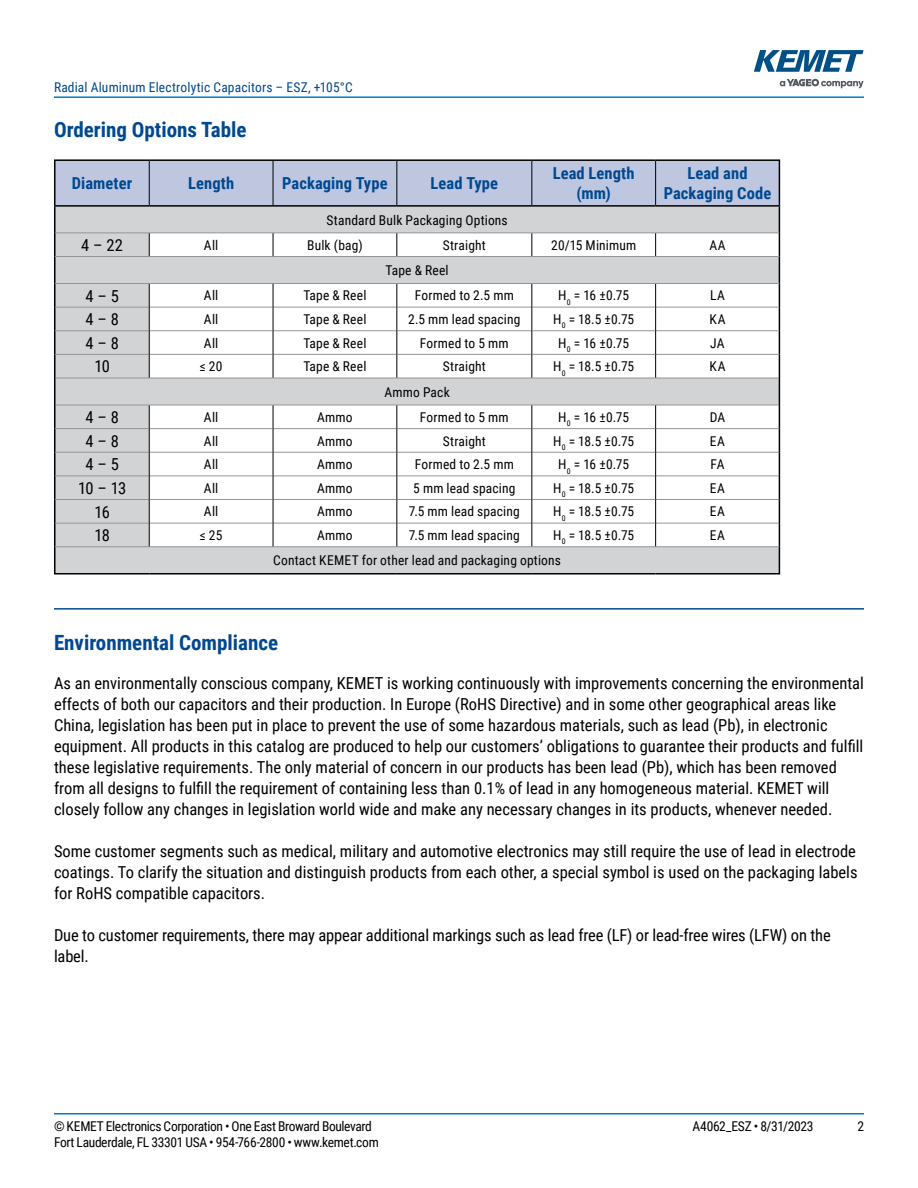
<style>
.page{position:relative;width:918px;height:1188px;background:#fff}
.page>*{position:absolute;margin:0;border:0;box-sizing:border-box;transform-origin:0 0}
.t1{font:700 21px "Roboto Condensed";color:#004990}
.t2{font:16.5px/21px "Roboto Condensed";color:#000}
.t3{font:700 16.5px/19.8px "Roboto Condensed";letter-spacing:.005em;color:#004990;text-align:center}
.t4{font:13.5px "Roboto Condensed";letter-spacing:.01em;color:#000}
.t5{font:13.5px "Roboto Condensed";letter-spacing:-.025em;color:#000}
.t6{font:13.5px "Roboto Condensed";letter-spacing:.01em;color:#004990}
.t7{font:13.5px "Roboto Condensed";letter-spacing:-.02em;color:#000}
</style>
<div class="page">
<hr style="left:54px;top:1113px;width:810px;height:2px;background:#007dc3">
<hr style="left:54px;top:96px;width:810px;height:2px;background:#007dc3">
<svg style="left:780px;top:79px;width:84px;height:9px"></svg>
<svg style="left:754px;top:50px;width:110px;height:22px"></svg>
<hr style="left:54px;top:608px;width:810px;height:2px;background:#004990">
<hr style="left:54px;top:205px;width:95px;height:2px;background:#000">
<hr style="left:54px;top:573px;width:95px;height:2px;background:#000">
<hr style="left:149px;top:573px;width:124px;height:2px;background:#000">
<hr style="left:273px;top:573px;width:124px;height:2px;background:#000">
<hr style="left:397px;top:573px;width:135px;height:2px;background:#000">
<hr style="left:532px;top:573px;width:124px;height:2px;background:#000">
<hr style="left:656px;top:573px;width:124px;height:2px;background:#000">
<hr style="left:54px;top:159px;width:95px;height:2px;background:#000">
<hr style="left:54px;top:161px;width:2px;height:44px;background:#000">
<hr style="left:149px;top:159px;width:124px;height:2px;background:#000">
<hr style="left:273px;top:159px;width:124px;height:2px;background:#000">
<hr style="left:397px;top:159px;width:135px;height:2px;background:#000">
<hr style="left:532px;top:159px;width:124px;height:2px;background:#000">
<hr style="left:656px;top:159px;width:124px;height:2px;background:#000">
<hr style="left:54px;top:207px;width:2px;height:26px;background:#000">
<hr style="left:54px;top:233px;width:2px;height:24px;background:#000">
<hr style="left:54px;top:257px;width:2px;height:27px;background:#000">
<hr style="left:54px;top:284px;width:2px;height:23px;background:#000">
<hr style="left:54px;top:307px;width:2px;height:24px;background:#000">
<hr style="left:54px;top:331px;width:2px;height:23px;background:#000">
<hr style="left:54px;top:354px;width:2px;height:24px;background:#000">
<hr style="left:54px;top:378px;width:2px;height:27px;background:#000">
<hr style="left:54px;top:405px;width:2px;height:24px;background:#000">
<hr style="left:54px;top:429px;width:2px;height:23px;background:#000">
<hr style="left:54px;top:452px;width:2px;height:24px;background:#000">
<hr style="left:54px;top:476px;width:2px;height:24px;background:#000">
<hr style="left:54px;top:500px;width:2px;height:23px;background:#000">
<hr style="left:54px;top:523px;width:2px;height:24px;background:#000">
<hr style="left:54px;top:547px;width:2px;height:26px;background:#000">
<svg style="left:55px;top:160px;width:725px;height:413px"></svg>
<p class="t6" style="left:54px;top:78px;width:300px">Radial Aluminum Electrolytic Capacitors – ESZ, +105°C</p>
<p class="t1" style="left:54px;top:115px;width:194px">Ordering Options Table</p>
<p class="t3" style="left:72px;top:173px;width:62px">Diameter</p>
<p class="t3" style="left:188px;top:173px;width:48px">Length</p>
<p class="t3" style="left:282px;top:173px;width:107px">Packaging Type</p>
<p class="t3" style="left:431px;top:173px;width:69px">Lead Type</p>
<p class="t3" style="left:553px;top:163px;width:83px">Lead Length (mm)</p>
<p class="t3" style="left:664px;top:163px;width:109px">Lead and<br>Packaging Code</p>
<p class="t4" style="left:326px;top:210px;width:183px">Standard Bulk Packaging Options</p>
<p class="t2" style="left:81px;top:234px;width:43px">4 – 22</p>
<p class="t4" style="left:204px;top:235px;width:16px">All</p>
<p class="t4" style="left:307px;top:235px;width:57px">Bulk (bag)</p>
<p class="t4" style="left:443px;top:235px;width:45px">Straight</p>
<p class="t4" style="left:551px;top:235px;width:87px">20/15 Minimum</p>
<p class="t4" style="left:709px;top:235px;width:18px">AA</p>
<p class="t4" style="left:386px;top:261px;width:65px">Tape &amp; Reel</p>
<p class="t2" style="left:86px;top:285px;width:35px">4 – 5</p>
<p class="t4" style="left:204px;top:286px;width:16px">All</p>
<p class="t4" style="left:303px;top:286px;width:65px">Tape &amp; Reel</p>
<p class="t4" style="left:415px;top:286px;width:101px">Formed to 2.5 mm</p>
<p class="t4" style="left:558px;top:286px;width:72px">H<sub>0</sub> = 16 ±0.75</p>
<p class="t4" style="left:710px;top:286px;width:16px">LA</p>
<p class="t2" style="left:86px;top:308px;width:35px">4 – 8</p>
<p class="t4" style="left:204px;top:310px;width:16px">All</p>
<p class="t4" style="left:303px;top:310px;width:65px">Tape &amp; Reel</p>
<p class="t4" style="left:408px;top:310px;width:114px">2.5 mm lead spacing</p>
<p class="t4" style="left:553px;top:310px;width:83px">H<sub>0</sub> = 18.5 ±0.75</p>
<p class="t4" style="left:710px;top:310px;width:17px">KA</p>
<p class="t2" style="left:86px;top:332px;width:35px">4 – 8</p>
<p class="t4" style="left:204px;top:333px;width:16px">All</p>
<p class="t4" style="left:303px;top:333px;width:65px">Tape &amp; Reel</p>
<p class="t4" style="left:420px;top:333px;width:90px">Formed to 5 mm</p>
<p class="t4" style="left:558px;top:333px;width:72px">H<sub>0</sub> = 16 ±0.75</p>
<p class="t4" style="left:710px;top:333px;width:16px">JA</p>
<p class="t2" style="left:94px;top:355px;width:17px">10</p>
<p class="t4" style="left:200px;top:357px;width:24px">≤ 20</p>
<p class="t4" style="left:303px;top:357px;width:65px">Tape &amp; Reel</p>
<p class="t4" style="left:443px;top:357px;width:45px">Straight</p>
<p class="t4" style="left:553px;top:357px;width:83px">H<sub>0</sub> = 18.5 ±0.75</p>
<p class="t4" style="left:710px;top:357px;width:17px">KA</p>
<p class="t4" style="left:384px;top:382px;width:67px">Ammo Pack</p>
<p class="t2" style="left:86px;top:406px;width:35px">4 – 8</p>
<p class="t4" style="left:204px;top:408px;width:16px">All</p>
<p class="t4" style="left:317px;top:408px;width:37px">Ammo</p>
<p class="t4" style="left:420px;top:408px;width:90px">Formed to 5 mm</p>
<p class="t4" style="left:558px;top:408px;width:72px">H<sub>0</sub> = 16 ±0.75</p>
<p class="t4" style="left:710px;top:408px;width:17px">DA</p>
<p class="t2" style="left:86px;top:430px;width:35px">4 – 8</p>
<p class="t4" style="left:204px;top:431px;width:16px">All</p>
<p class="t4" style="left:317px;top:431px;width:37px">Ammo</p>
<p class="t4" style="left:443px;top:431px;width:45px">Straight</p>
<p class="t4" style="left:553px;top:431px;width:83px">H<sub>0</sub> = 18.5 ±0.75</p>
<p class="t4" style="left:710px;top:431px;width:17px">EA</p>
<p class="t2" style="left:86px;top:453px;width:35px">4 – 5</p>
<p class="t4" style="left:204px;top:455px;width:16px">All</p>
<p class="t4" style="left:317px;top:455px;width:37px">Ammo</p>
<p class="t4" style="left:415px;top:455px;width:101px">Formed to 2.5 mm</p>
<p class="t4" style="left:558px;top:455px;width:72px">H<sub>0</sub> = 16 ±0.75</p>
<p class="t4" style="left:711px;top:455px;width:16px">FA</p>
<p class="t2" style="left:78px;top:477px;width:50px">10 – 13</p>
<p class="t4" style="left:204px;top:478px;width:16px">All</p>
<p class="t4" style="left:317px;top:478px;width:37px">Ammo</p>
<p class="t4" style="left:413px;top:478px;width:104px">5 mm lead spacing</p>
<p class="t4" style="left:553px;top:478px;width:83px">H<sub>0</sub> = 18.5 ±0.75</p>
<p class="t4" style="left:710px;top:478px;width:17px">EA</p>
<p class="t2" style="left:94px;top:501px;width:17px">16</p>
<p class="t4" style="left:204px;top:502px;width:16px">All</p>
<p class="t4" style="left:317px;top:502px;width:37px">Ammo</p>
<p class="t4" style="left:409px;top:502px;width:113px">7.5 mm lead spacing</p>
<p class="t4" style="left:553px;top:502px;width:83px">H<sub>0</sub> = 18.5 ±0.75</p>
<p class="t4" style="left:710px;top:502px;width:17px">EA</p>
<p class="t2" style="left:94px;top:524px;width:17px">18</p>
<p class="t4" style="left:200px;top:526px;width:24px">≤ 25</p>
<p class="t4" style="left:317px;top:526px;width:37px">Ammo</p>
<p class="t4" style="left:409px;top:526px;width:113px">7.5 mm lead spacing</p>
<p class="t4" style="left:553px;top:526px;width:83px">H<sub>0</sub> = 18.5 ±0.75</p>
<p class="t4" style="left:710px;top:526px;width:17px">EA</p>
<p class="t4" style="left:273px;top:551px;width:289px">Contact KEMET for other lead and packaging options</p>
<p class="t1" style="left:54px;top:628px;width:226px">Environmental Compliance</p>
<p class="t2" style="left:54px;top:672px;width:811px">As an environmentally conscious company, KEMET is working continuously with improvements concerning the environmental effects of both our capacitors and their production. In Europe (RoHS Directive) and in some other geographical areas like China, legislation has been put in place to prevent the use of some hazardous materials, such as lead (Pb), in electronic equipment. All products in this catalog are produced to help our customers’ obligations to guarantee their products and fulfill these legislative requirements. The only material of concern in our products has been lead (Pb), which has been removed from all designs to fulfill the requirement of containing less than 0.1% of lead in any homogeneous material. KEMET will closely follow any changes in legislation world wide and make any necessary changes in its products, whenever needed.</p>
<p class="t2" style="left:54px;top:840px;width:805px;text-align:justify">Some customer segments such as medical, military and automotive electronics may still require the use of lead in electrode coatings. To clarify the situation and distinguish products from each other, a special symbol is used on the packaging labels for RoHS compatible capacitors.</p>
<p class="t2" style="left:54px;top:924px;width:778px">Due to customer requirements, there may appear additional markings such as lead free (LF) or lead-free wires (LFW) on the label.</p>
<p class="t5" style="left:54px;top:1116px;width:319px">© KEMET Electronics Corporation • One East Broward Boulevard</p>
<p class="t7" style="left:693px;top:1116px;width:123px">A4062_ESZ • 8/31/2023</p>
<p class="t4" style="left:857px;top:1116px;width:8px">2</p>
<p class="t5" style="left:54px;top:1133px;width:326px">Fort Lauderdale, FL 33301 USA • 954-766-2800 • www.kemet.com</p>
</div>
